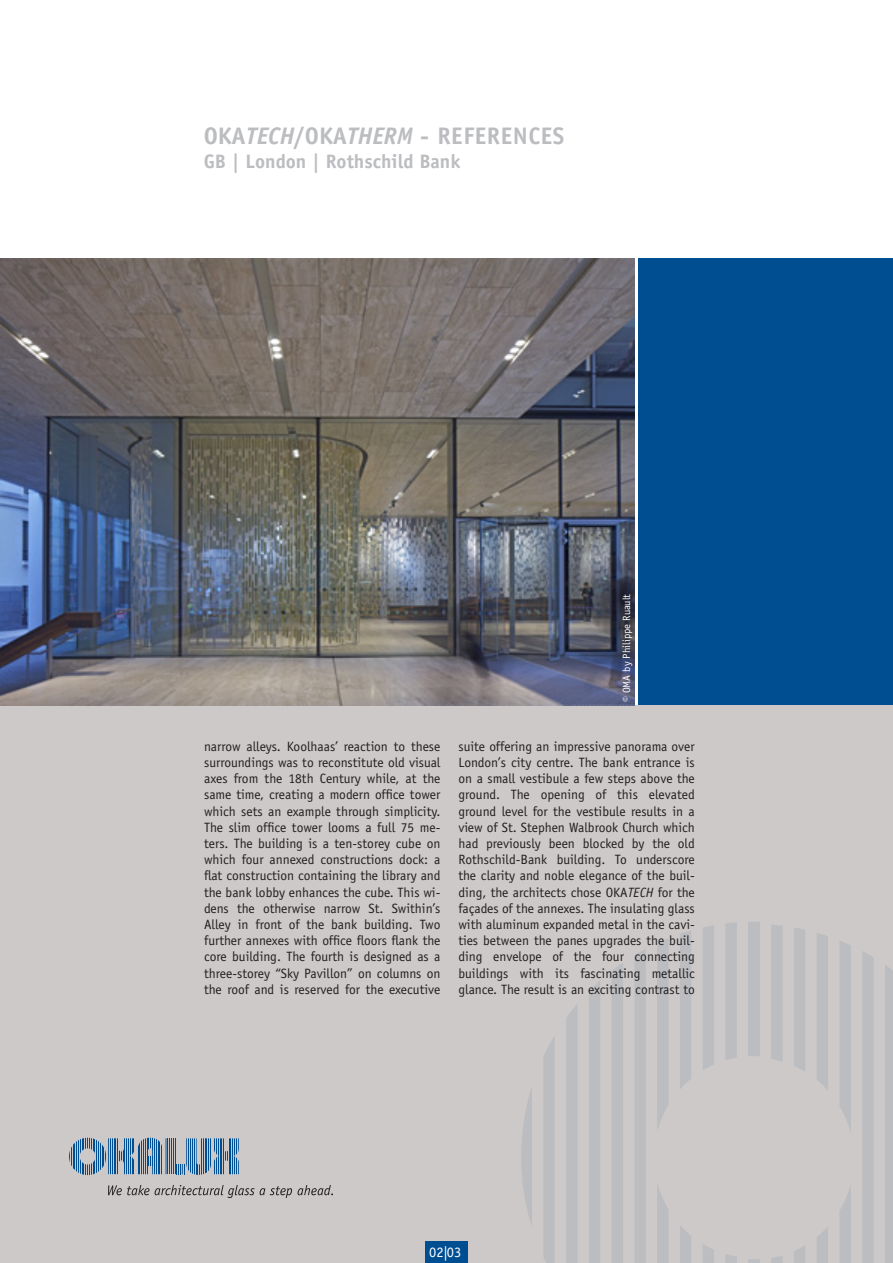
<style>
.page{position:relative;width:893px;height:1263px;background:#fff}
.page>*{position:absolute;margin:0;border:0;box-sizing:border-box;transform-origin:0 0}
.t1{font:700 24px "Officina Sans Std";letter-spacing:.02em;color:#bcbdc0}
.t2{font:700 19.5px "Officina Sans Std";color:#bcbdc0}
.t3{font:14.4px "Officina Sans Std";color:#fff}
.t4{font:13.5px/16.2px "Officina Sans Std";color:#231f20;text-align:justify}
.t5{font:10.5px "Officina Sans";color:#fff}
.s1{font-style:italic}
</style>
<div class="page">
<div style="left:638px;top:259px;width:255px;height:446px;background:#004e92"></div>
<div style="left:1px;top:705px;width:892px;height:558px;background:#cdc9c8"></div>
<svg style="left:726px;top:1254px;width:11px;height:9px"></svg>
<div style="left:726px;top:923px;width:11px;height:137px;background:#bcbdc0"></div>
<svg style="left:703px;top:1244px;width:11px;height:19px"></svg>
<div style="left:703px;top:925px;width:11px;height:145px;background:#bcbdc0"></div>
<svg style="left:680px;top:1226px;width:11px;height:37px"></svg>
<div style="left:680px;top:931px;width:11px;height:158px;background:#bcbdc0"></div>
<svg style="left:657px;top:1184px;width:11px;height:79px"></svg>
<svg style="left:657px;top:939px;width:11px;height:191px"></svg>
<div style="left:634px;top:949px;width:12px;height:314px;background:#bcbdc0"></div>
<div style="left:612px;top:963px;width:11px;height:300px;background:#bcbdc0"></div>
<div style="left:589px;top:981px;width:11px;height:282px;background:#bcbdc0"></div>
<div style="left:566px;top:1005px;width:11px;height:258px;background:#bcbdc0"></div>
<div style="left:543px;top:1036px;width:12px;height:227px;background:#bcbdc0"></div>
<svg style="left:521px;top:1088px;width:11px;height:138px"></svg>
<svg style="left:748px;top:1259px;width:12px;height:4px"></svg>
<div style="left:771px;top:925px;width:12px;height:136px;background:#bcbdc0"></div>
<svg style="left:771px;top:1256px;width:12px;height:7px"></svg>
<div style="left:794px;top:928px;width:11px;height:143px;background:#bcbdc0"></div>
<svg style="left:794px;top:1246px;width:11px;height:17px"></svg>
<div style="left:817px;top:933px;width:11px;height:157px;background:#bcbdc0"></div>
<svg style="left:817px;top:1227px;width:11px;height:36px"></svg>
<svg style="left:840px;top:941px;width:11px;height:190px"></svg>
<svg style="left:840px;top:1186px;width:11px;height:77px"></svg>
<div style="left:862px;top:952px;width:12px;height:311px;background:#bcbdc0"></div>
<div style="left:885px;top:965px;width:8px;height:298px;background:#bcbdc0"></div>
<div style="left:748px;top:922px;width:12px;height:134px;background:#bcbdc0"></div>
<div style="left:425px;top:1242px;width:42px;height:21px;background:#004e92"></div>
<hr style="left:138px;top:1138px;width:1px;height:36px;background:#004e92">
<hr style="left:139px;top:1138px;width:1px;height:36px;background:#004e92">
<hr style="left:141px;top:1138px;width:1px;height:36px;background:#004e92">
<hr style="left:143px;top:1138px;width:1px;height:36px;background:#004e92">
<hr style="left:145px;top:1138px;width:1px;height:36px;background:#004e92">
<hr style="left:147px;top:1138px;width:1px;height:36px;background:#004e92">
<hr style="left:148px;top:1138px;width:1px;height:36px;background:#004e92">
<hr style="left:150px;top:1138px;width:1px;height:36px;background:#004e92">
<hr style="left:152px;top:1138px;width:1px;height:36px;background:#004e92">
<hr style="left:154px;top:1138px;width:1px;height:36px;background:#004e92">
<hr style="left:156px;top:1138px;width:1px;height:36px;background:#004e92">
<hr style="left:158px;top:1138px;width:1px;height:36px;background:#004e92">
<hr style="left:159px;top:1138px;width:1px;height:36px;background:#004e92">
<hr style="left:161px;top:1138px;width:1px;height:36px;background:#004e92">
<hr style="left:69px;top:1138px;width:1px;height:37px;background:#004e92">
<hr style="left:71px;top:1138px;width:1px;height:37px;background:#004e92">
<hr style="left:73px;top:1138px;width:1px;height:37px;background:#004e92">
<hr style="left:74px;top:1138px;width:1px;height:37px;background:#004e92">
<hr style="left:76px;top:1138px;width:1px;height:37px;background:#004e92">
<hr style="left:78px;top:1138px;width:1px;height:37px;background:#004e92">
<hr style="left:80px;top:1138px;width:1px;height:37px;background:#004e92">
<hr style="left:82px;top:1138px;width:1px;height:37px;background:#004e92">
<hr style="left:84px;top:1138px;width:1px;height:37px;background:#004e92">
<hr style="left:85px;top:1138px;width:1px;height:37px;background:#004e92">
<hr style="left:87px;top:1138px;width:1px;height:37px;background:#004e92">
<hr style="left:89px;top:1138px;width:1px;height:37px;background:#004e92">
<hr style="left:91px;top:1138px;width:1px;height:37px;background:#004e92">
<hr style="left:93px;top:1138px;width:1px;height:37px;background:#004e92">
<hr style="left:94px;top:1138px;width:1px;height:37px;background:#004e92">
<hr style="left:96px;top:1138px;width:1px;height:37px;background:#004e92">
<hr style="left:98px;top:1138px;width:1px;height:37px;background:#004e92">
<hr style="left:100px;top:1138px;width:1px;height:37px;background:#004e92">
<hr style="left:102px;top:1138px;width:1px;height:37px;background:#004e92">
<hr style="left:103px;top:1138px;width:1px;height:37px;background:#004e92">
<hr style="left:105px;top:1138px;width:1px;height:37px;background:#004e92">
<hr style="left:108px;top:1138px;width:1px;height:36px;background:#004e92">
<hr style="left:110px;top:1138px;width:1px;height:36px;background:#004e92">
<hr style="left:112px;top:1138px;width:1px;height:36px;background:#004e92">
<hr style="left:114px;top:1138px;width:1px;height:36px;background:#004e92">
<hr style="left:115px;top:1138px;width:1px;height:36px;background:#004e92">
<hr style="left:117px;top:1138px;width:1px;height:36px;background:#004e92">
<hr style="left:119px;top:1138px;width:1px;height:36px;background:#004e92">
<hr style="left:121px;top:1138px;width:1px;height:36px;background:#004e92">
<hr style="left:123px;top:1138px;width:1px;height:36px;background:#004e92">
<hr style="left:124px;top:1138px;width:1px;height:36px;background:#004e92">
<hr style="left:126px;top:1138px;width:1px;height:36px;background:#004e92">
<hr style="left:128px;top:1138px;width:1px;height:36px;background:#004e92">
<hr style="left:130px;top:1138px;width:1px;height:36px;background:#004e92">
<hr style="left:132px;top:1138px;width:1px;height:36px;background:#004e92">
<hr style="left:133px;top:1138px;width:1px;height:36px;background:#004e92">
<hr style="left:166px;top:1138px;width:1px;height:36px;background:#004e92">
<hr style="left:167px;top:1138px;width:1px;height:36px;background:#004e92">
<hr style="left:169px;top:1138px;width:1px;height:36px;background:#004e92">
<hr style="left:171px;top:1138px;width:1px;height:36px;background:#004e92">
<hr style="left:173px;top:1138px;width:1px;height:36px;background:#004e92">
<hr style="left:175px;top:1138px;width:1px;height:36px;background:#004e92">
<svg style="left:176px;top:1164px;width:9px;height:10px"></svg>
<hr style="left:186px;top:1138px;width:1px;height:37px;background:#004e92">
<hr style="left:188px;top:1138px;width:1px;height:37px;background:#004e92">
<hr style="left:190px;top:1138px;width:1px;height:37px;background:#004e92">
<hr style="left:192px;top:1138px;width:1px;height:37px;background:#004e92">
<hr style="left:194px;top:1138px;width:1px;height:37px;background:#004e92">
<hr style="left:196px;top:1138px;width:1px;height:37px;background:#004e92">
<hr style="left:197px;top:1138px;width:1px;height:37px;background:#004e92">
<hr style="left:199px;top:1138px;width:1px;height:37px;background:#004e92">
<hr style="left:201px;top:1138px;width:1px;height:37px;background:#004e92">
<hr style="left:203px;top:1138px;width:1px;height:37px;background:#004e92">
<hr style="left:205px;top:1138px;width:1px;height:37px;background:#004e92">
<hr style="left:206px;top:1138px;width:1px;height:37px;background:#004e92">
<hr style="left:208px;top:1138px;width:1px;height:37px;background:#004e92">
<hr style="left:210px;top:1138px;width:1px;height:37px;background:#004e92">
<hr style="left:214px;top:1138px;width:1px;height:36px;background:#004e92">
<hr style="left:216px;top:1138px;width:1px;height:36px;background:#004e92">
<hr style="left:218px;top:1138px;width:1px;height:36px;background:#004e92">
<hr style="left:220px;top:1138px;width:1px;height:36px;background:#004e92">
<hr style="left:221px;top:1138px;width:1px;height:36px;background:#004e92">
<hr style="left:223px;top:1138px;width:1px;height:36px;background:#004e92">
<hr style="left:225px;top:1138px;width:1px;height:36px;background:#004e92">
<hr style="left:227px;top:1138px;width:1px;height:36px;background:#004e92">
<hr style="left:229px;top:1138px;width:1px;height:36px;background:#004e92">
<hr style="left:230px;top:1138px;width:1px;height:36px;background:#004e92">
<hr style="left:232px;top:1138px;width:1px;height:36px;background:#004e92">
<hr style="left:234px;top:1138px;width:1px;height:36px;background:#004e92">
<hr style="left:236px;top:1138px;width:1px;height:36px;background:#004e92">
<hr style="left:238px;top:1138px;width:1px;height:36px;background:#004e92">
<svg style="left:108px;top:1185px;width:41px;height:10px"></svg>
<svg style="left:155px;top:1185px;width:137px;height:13px"></svg>
<svg style="left:298px;top:1185px;width:35px;height:10px"></svg>
<img style="left:0;top:259px;width:634px;height:446px">
<p class="t1" style="left:204px;top:121px;width:362px">OKA<span class="s1">TECH</span>/OKA<span class="s1">THERM</span> - REFERENCES</p>
<p class="t2" style="left:204px;top:149px;width:258px">GB | London | Rothschild Bank</p>
<p class="t5" style="left:620px;top:702px;width:110px;rotate:-90deg">© OMA by Philippe Ruault</p>
<p class="t4" style="left:204px;top:738px;width:238px">narrow alleys. Koolhaas’ reaction to these surroundings was to reconstitute old visual axes from the 18th Century while, at the same time, creating a modern office tower which sets an example through simplicity.<br>The slim office tower looms a full 75 me&shy;ters. The building is a ten-storey cube on which four annexed constructions dock: a flat construction containing the library and the bank lobby enhances the cube. This wi&shy;dens the otherwise narrow St. Swithin’s Alley in front of the bank building. Two further annexes with office floors flank the core building. The fourth is designed as a three-storey “Sky Pavillon” on columns on the roof and is reserved for the executive</p>
<p class="t4" style="left:458px;top:738px;width:238px">suite offering an impressive panorama over London’s city centre. The bank entrance is on a small vestibule a few steps above the ground. The opening of this elevated ground level for the vestibule results in a view of St. Stephen Walbrook Church which had previously been blocked by the old Rothschild-Bank building. To underscore the clarity and noble elegance of the buil&shy;ding, the architects chose OKA<span class="s1">TECH</span> for the façades of the annexes. The insulating glass with aluminum expanded metal in the cavi&shy;ties between the panes upgrades the buil&shy;ding envelope of the four connecting buildings with its fascinating metallic glance. The result is an exciting contrast to</p>
<p class="t3" style="left:429px;top:1244px;width:34px">02|03</p>
</div>
